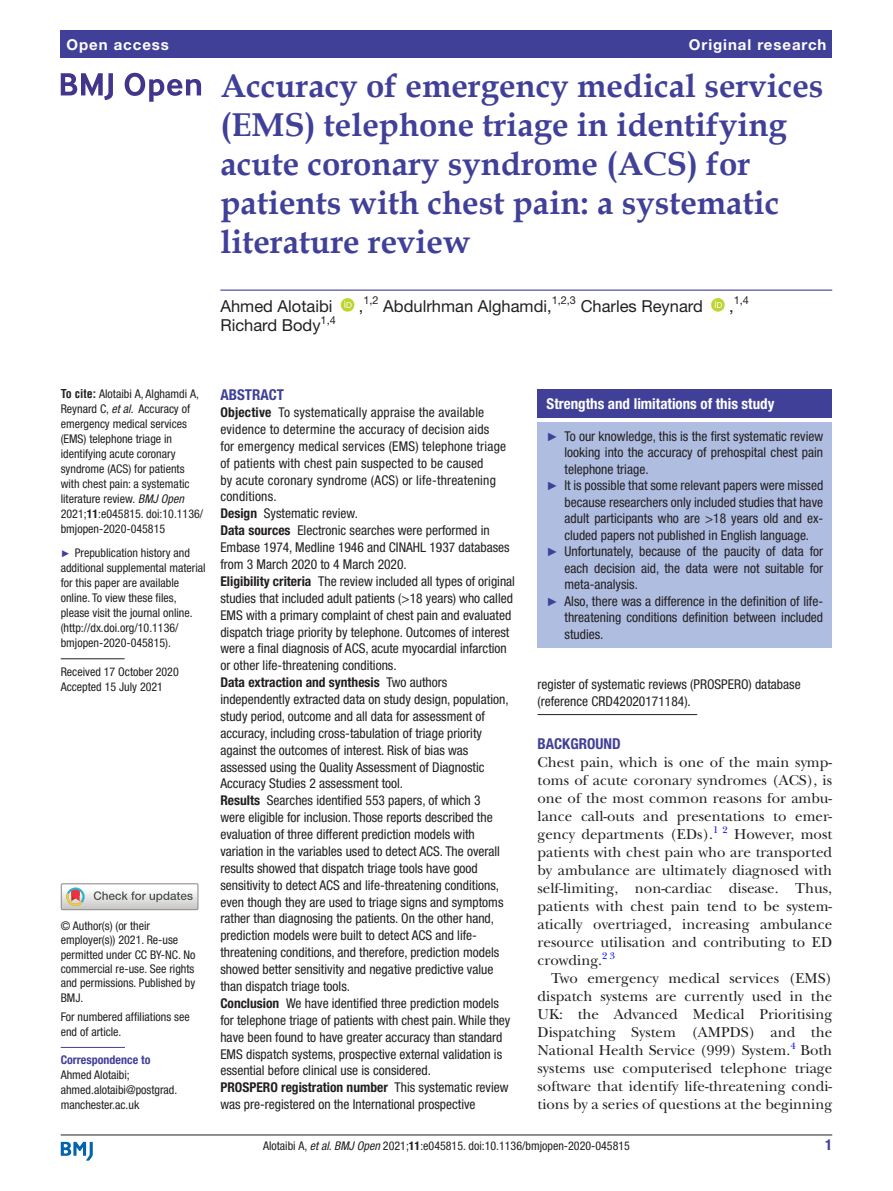
<style>
.page{position:relative;width:893px;height:1191px;background:#fff}
.page>*{position:absolute;margin:0;border:0;box-sizing:border-box;transform-origin:0 0}
.t1{font:700 33px/39px "Book Antiqua";color:#414099}
.t2{font:16.5px "Helvetica Neue LT Std";color:#231f20}
.t3{font:15px/18px "New Baskerville";color:#231f20;text-align:justify}
.t4{font:700 condensed 15px "Helvetica Neue LT Std";color:#fff}
.t5{font:700 15px "Helvetica Neue LT Std";letter-spacing:.065em;color:#fff}
.t6{font:700 condensed 15px "Helvetica Neue LT Std";color:#414099}
.t7{font:condensed 13.5px/16.8px "Helvetica Neue LT Std";color:#231f20}
.t8{font:condensed 12px/15px "Helvetica Neue LT Std";color:#231f20}
.t9{font:700 condensed 12px "Helvetica Neue LT Std";color:#414099}
.t10{font:10.95px "Helvetica Neue LT Std";color:#231f20}
.t11{font:9.9px "New Baskerville";color:#00f}
.s1{font-family:"Helvetica LT Std";font-weight:700}
.s2{font-style:italic}
.s3{font-weight:700}
.s4{font-family:"Arial";font-stretch:normal;font-size:9.75px;color:#414099}
.s5{font-family:"Arial";font-stretch:normal;font-size:12px;color:#414099}
</style>
<div class="page">
<hr style="left:61px;top:1134px;width:771px;height:1px;background:#231f20">
<svg style="left:61px;top:1141px;width:32px;height:19px"></svg>
<div style="left:61px;top:31px;width:771px;height:27px;background:#414099"></div>
<hr style="left:220px;top:289px;width:612px;height:2px;background:#414099">
<svg style="left:341px;top:298px;width:13px;height:14px"></svg>
<svg style="left:711px;top:298px;width:14px;height:14px"></svg>
<hr style="left:61px;top:658px;width:64px;height:1px;background:#231f20">
<hr style="left:61px;top:1047px;width:64px;height:1px;background:#414099">
<svg style="left:61px;top:73px;width:52px;height:27px"></svg>
<svg style="left:125px;top:73px;width:76px;height:29px"></svg>
<div style="left:61px;top:883px;width:138px;height:27px;border:1px solid #969090"></div>
<svg style="left:61px;top:883px;width:137px;height:26px"></svg>
<hr style="left:538px;top:714px;width:159px;height:1px;background:#231f20">
<div style="left:538px;top:389px;width:294px;height:29px;background:#414099"></div>
<div style="left:538px;top:422px;width:294px;height:226px;background:#afbde1"></div>
<p class="t5" style="left:66px;top:35px;width:104px">Open access</p>
<p class="t5" style="left:689px;top:35px;width:139px">Original research</p>
<h1 class="t1" style="left:220px;top:66px;width:605px">Accuracy of emergency medical services (EMS) telephone triage in identifying acute coronary syndrome (ACS) for patients with chest pain: a systematic literature review</h1>
<p class="t2" style="left:220px;top:296px;width:114px">Ahmed Alotaibi</p>
<p class="t2" style="left:220px;top:315px;width:102px">Richard Body</p>
<p class="t10" style="left:321px;top:313px;width:17px">1,4</p>
<p class="t10" style="left:363px;top:294px;width:17px">1,2</p>
<p class="t2" style="left:383px;top:296px;width:170px">Abdulrhman Alghamdi,</p>
<p class="t10" style="left:552px;top:294px;width:26px">1,2,3</p>
<p class="t2" style="left:581px;top:296px;width:124px">Charles Reynard</p>
<p class="t2" style="left:729px;top:296px;width:6px">,</p>
<p class="t10" style="left:734px;top:294px;width:17px">1,4</p>
<p class="t2" style="left:359px;top:296px;width:6px">,</p>
<p class="t8" style="left:61px;top:386px;width:144px"><span class="s1">To cite:</span> Alotaibi A, Alghamdi A,<br>Reynard C, <span class="s2">et al</span>. Accuracy of emergency medical services (EMS) telephone triage in identifying acute coronary syndrome (ACS) for patients with chest pain: a systematic literature review. <span class="s2">BMJ Open<br></span>2021;<span class="s3">11</span>:e045815. doi:10.1136/ bmjopen-2020-045815</p>
<p class="t8" style="left:61px;top:545px;width:146px"><span class="s4">►</span> Prepublication history and additional supplemental material for this paper are available online. To view these files, please visit the journal online. (http://dx.doi.org/10.1136/ bmjopen-2020-045815).</p>
<p class="t8" style="left:61px;top:664px;width:120px">Received 17 October 2020<br>Accepted 15 July 2021</p>
<p class="t8" style="left:61px;top:918px;width:136px;line-height:14.4px">© Author(s) (or their employer(s)) 2021. Re-use permitted under CC BY-NC. No commercial re-use. See rights and permissions. Published by<br>BMJ.</p>
<p class="t8" style="left:61px;top:1009px;width:130px">For numbered affiliations see end of article.</p>
<p class="t9" style="left:61px;top:1052px;width:91px">Correspondence to</p>
<p class="t8" style="left:61px;top:1067px;width:118px">Ahmed Alotaibi; ahmed.alotaibi@postgrad. manchester.ac.uk</p>
<p class="t6" style="left:220px;top:386px;width:65px">ABSTRACT</p>
<p class="t7" style="left:220px;top:404px;width:296px"><span class="s3">Objective</span> To systematically appraise the available evidence to determine the accuracy of decision aids<br>for emergency medical services (EMS) telephone triage of patients with chest pain suspected to be caused<br>by acute coronary syndrome (ACS) or life-threatening conditions.<br><span class="s3">Design</span> Systematic review.<br><span class="s3">Data sources</span> Electronic searches were performed in Embase 1974, Medline 1946 and CINAHL 1937 databases from 3 March 2020 to 4 March 2020.<br><span class="s3">Eligibility criteria</span> The review included all types of original studies that included adult patients (&gt;18 years) who called EMS with a primary complaint of chest pain and evaluated dispatch triage priority by telephone. Outcomes of interest were a final diagnosis of ACS, acute myocardial infarction or other life-threatening conditions.<br><span class="s3">Data extraction and synthesis</span> Two authors independently extracted data on study design, population, study period, outcome and all data for assessment of accuracy, including cross-tabulation of triage priority against the outcomes of interest. Risk of bias was assessed using the Quality Assessment of Diagnostic Accuracy Studies 2 assessment tool.<br><span class="s3">Results</span> Searches identified 553 papers, of which 3<br>were eligible for inclusion. Those reports described the evaluation of three different prediction models with variation in the variables used to detect ACS. The overall results showed that dispatch triage tools have good sensitivity to detect ACS and life-threatening conditions, even though they are used to triage signs and symptoms rather than diagnosing the patients. On the other hand, prediction models were built to detect ACS and life&shy;threatening conditions, and therefore, prediction models showed better sensitivity and negative predictive value than dispatch triage tools.<br><span class="s3">Conclusion</span> We have identified three prediction models for telephone triage of patients with chest pain. While they have been found to have greater accuracy than standard EMS dispatch systems, prospective external validation is essential before clinical use is considered.<br><span class="s3">PROSPERO registration number</span> This systematic review was pre-registered on the International prospective</p>
<p class="t4" style="left:547px;top:395px;width:229px">Strengths and limitations of this study</p>
<p class="t7" style="left:547px;top:427px;width:278px"><span class="s5">►</span> To our knowledge, this is the first systematic review</p>
<p class="t7" style="left:565px;top:444px;width:260px">looking into the accuracy of prehospital chest pain</p>
<p class="t7" style="left:565px;top:460px;width:86px">telephone triage.</p>
<p class="t7" style="left:547px;top:477px;width:278px"><span class="s5">►</span> It is possible that some relevant papers were missed</p>
<p class="t7" style="left:565px;top:493px;width:260px">because researchers only included studies that have</p>
<p class="t7" style="left:565px;top:510px;width:260px">adult participants who are &gt;18 years old and ex-</p>
<p class="t7" style="left:565px;top:526px;width:246px">cluded papers not published in English language.</p>
<p class="t7" style="left:547px;top:543px;width:278px"><span class="s5">►</span> Unfortunately, because of the paucity of data for</p>
<p class="t7" style="left:565px;top:559px;width:260px">each decision aid, the data were not suitable for</p>
<p class="t7" style="left:565px;top:576px;width:75px">meta-analysis.</p>
<p class="t7" style="left:547px;top:592px;width:278px"><span class="s5">►</span> Also, there was a difference in the definition of life-</p>
<p class="t7" style="left:565px;top:609px;width:260px">threatening conditions definition between included</p>
<p class="t7" style="left:565px;top:625px;width:40px">studies.</p>
<p class="t7" style="left:538px;top:676px;width:265px">register of systematic reviews (PROSPERO) database (reference CRD42020171184).</p>
<p class="t6" style="left:538px;top:735px;width:85px">BACKGROUND</p>
<p class="t3" style="left:538px;top:753px;width:296px">Chest pain, which is one of the main symp&shy;toms of acute coronary syndromes (ACS), is one of the most common reasons for ambu&shy;lance call-outs and presentations to emer&shy;gency departments (EDs).</p>
<p class="t11" style="left:713px;top:823px;width:16px">1 2</p>
<p class="t3" style="left:538px;top:825px;width:296px;text-indent:197px">However, most patients with chest pain who are transported by ambulance are ultimately diagnosed with self-limiting, non-cardiac disease. Thus, patients with chest pain tend to be system&shy;atically overtriaged, increasing ambulance resource utilisation and contributing to ED crowding.</p>
<p class="t11" style="left:602px;top:949px;width:14px">2 3</p>
<p class="t3" style="left:538px;top:969px;width:296px;text-indent:14px">Two emergency medical services (EMS) dispatch systems are currently used in the UK: the Advanced Medical Prioritising Dispatching System (AMPDS) and the National Health Service (999) System.<sup>4</sup> Both systems use computerised telephone triage software that identify life-threatening condi&shy;tions by a series of questions at the beginning</p>
<p class="t8" style="left:263px;top:1137px;width:368px">Alotaibi A, <span class="s2">et al</span>. <span class="s2">BMJ Open</span> 2021;<span class="s3">11</span>:e045815. doi:10.1136/bmjopen-2020-045815</p>
<p class="t6" style="left:825px;top:1135px;width:9px">1</p>
</div>
